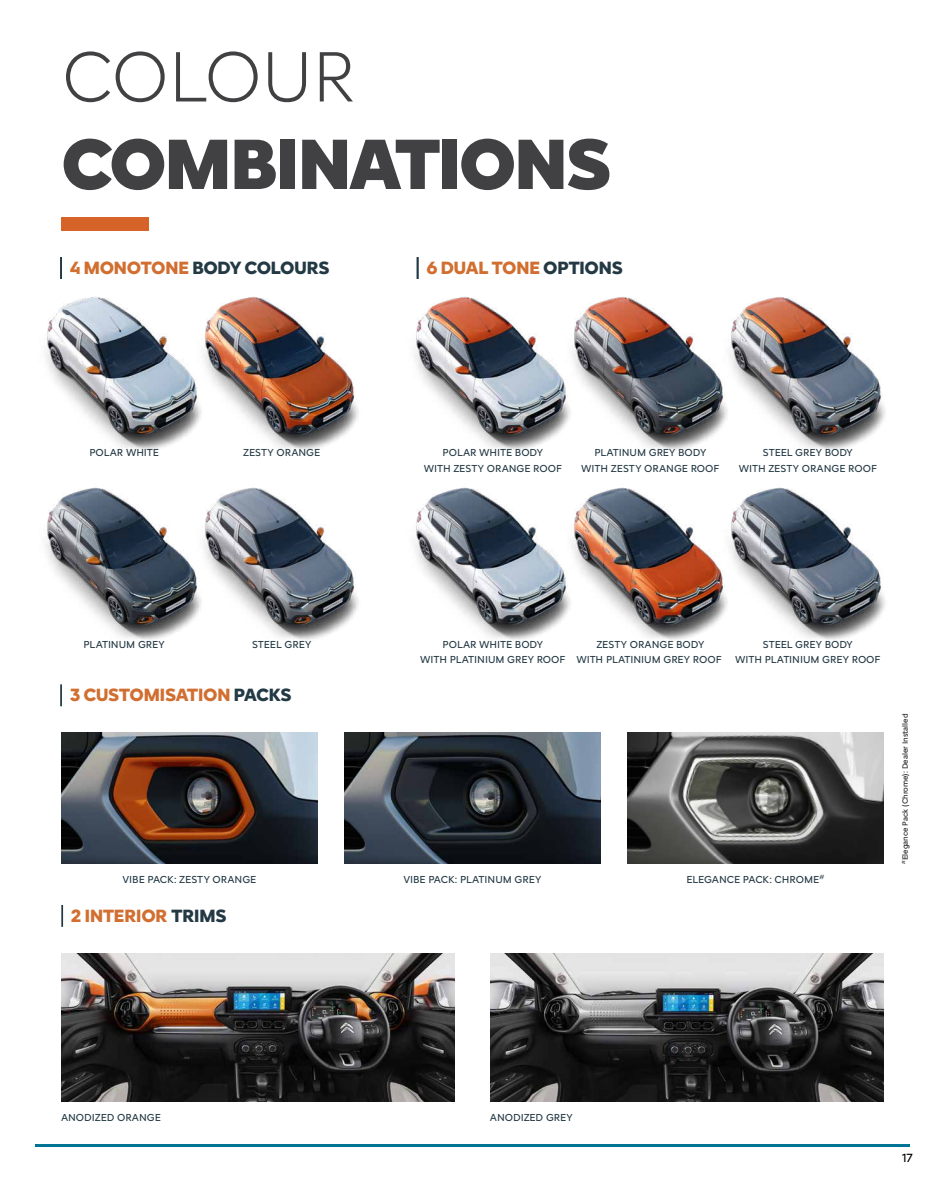
<style>
.page{position:relative;width:945px;height:1182px;background:#fff}
.page>*{position:absolute;margin:0;border:0;box-sizing:border-box;transform-origin:0 0}
.t1{font:900 73.5px "Citroen Type";letter-spacing:-.04em;color:#414042}
.t2{font:300 73.5px "Citroen Type";letter-spacing:-.025em;color:#414042}
.t3{font:700 18.38px "Citroen Type";letter-spacing:-.035em;color:#d16e30}
.t4{font:700 18.38px "Citroen Type";letter-spacing:-.035em;color:#233944}
.t5{font:12.25px "Citroen Type";color:#000}
.t6{font:10.5px/15.8px "Citroen Type";letter-spacing:-.005em;color:#233944;text-align:center}
.t7{font:7.88px "Citroen Type";color:#221f1f}
.s1{color:#d16e30}
.s2{color:#233944}
</style>
<div class="page">
<img style="left:61px;top:953px;width:394px;height:148px">
<img style="left:490px;top:953px;width:394px;height:148px">
<img style="left:747px;top:487px;width:138px;height:153px">
<img style="left:589px;top:487px;width:158px;height:153px">
<img style="left:414px;top:487px;width:175px;height:153px">
<img style="left:747px;top:296px;width:138px;height:154px">
<img style="left:589px;top:297px;width:158px;height:153px">
<img style="left:414px;top:268px;width:175px;height:182px">
<img style="left:45px;top:487px;width:140px;height:153px">
<img style="left:185px;top:487px;width:174px;height:153px">
<img style="left:45px;top:297px;width:140px;height:153px">
<img style="left:185px;top:297px;width:174px;height:153px">
<div style="left:61px;top:218px;width:88px;height:13px;background:#d66328"></div>
<hr style="left:60px;top:684px;width:2px;height:22px;background:#233944">
<img style="left:61px;top:732px;width:257px;height:131px">
<img style="left:344px;top:732px;width:257px;height:131px">
<hr style="left:61px;top:904px;width:2px;height:22px;background:#233944">
<hr style="left:60px;top:257px;width:2px;height:22px;background:#233944">
<svg style="left:417px;top:257px;width:1px;height:22px"></svg>
<img style="left:627px;top:732px;width:257px;height:131px">
<hr style="left:35px;top:1144px;width:875px;height:2px;background:#007495">
<h1 class="t2" style="left:61px;top:22px;width:297px">COLOUR</h1>
<h1 class="t1" style="left:61px;top:108px;width:552px">COMBINATIONS</h1>
<h2 class="t4" style="left:70px;top:254px;width:261px"><span class="s1">4 MONOTONE</span> BODY COLOURS</h2>
<h2 class="t3" style="left:426px;top:254px;width:198px">6 DUAL TONE <span class="s2">OPTIONS</span></h2>
<p class="t6" style="left:89px;top:444px;width:71px">POLAR WHITE</p>
<p class="t6" style="left:243px;top:444px;width:79px">ZESTY ORANGE</p>
<p class="t6" style="left:424px;top:444px;width:140px">POLAR WHITE BODY<br>WITH ZESTY ORANGE ROOF</p>
<p class="t6" style="left:581px;top:444px;width:140px">PLATINUM GREY BODY<br>WITH ZESTY ORANGE ROOF</p>
<p class="t6" style="left:739px;top:444px;width:140px">STEEL GREY BODY<br>WITH ZESTY ORANGE ROOF</p>
<p class="t6" style="left:84px;top:635px;width:83px">PLATINUM GREY</p>
<p class="t6" style="left:252px;top:635px;width:61px">STEEL GREY</p>
<p class="t6" style="left:420px;top:635px;width:147px">POLAR WHITE BODY<br>WITH PLATINIUM GREY ROOF</p>
<p class="t6" style="left:576px;top:635px;width:147px">ZESTY ORANGE BODY<br>WITH PLATINIUM GREY ROOF</p>
<p class="t6" style="left:735px;top:635px;width:147px">STEEL GREY BODY<br>WITH PLATINIUM GREY ROOF</p>
<h2 class="t3" style="left:70px;top:681px;width:224px">3 CUSTOMISATION <span class="s2">PACKS</span></h2>
<p class="t6" style="left:123px;top:870px;width:135px">VIBE PACK: ZESTY ORANGE</p>
<p class="t6" style="left:687px;top:870px;width:139px">ELEGANCE PACK: CHROME<sup>#</sup></p>
<p class="t6" style="left:403px;top:870px;width:139px">VIBE PACK: PLATINUM GREY</p>
<h2 class="t3" style="left:71px;top:901px;width:157px">2 INTERIOR <span class="s2">TRIMS</span></h2>
<p class="t7" style="left:899px;top:863px;width:152px;rotate:-90deg"><sup>#</sup>Elegance Pack (Chrome): Dealer Installed</p>
<p class="t6" style="left:61px;top:1108px;width:101px">ANODIZED ORANGE</p>
<p class="t6" style="left:490px;top:1108px;width:84px">ANODIZED GREY</p>
<p class="t5" style="left:902px;top:1148px;width:12px">17</p>
</div>
